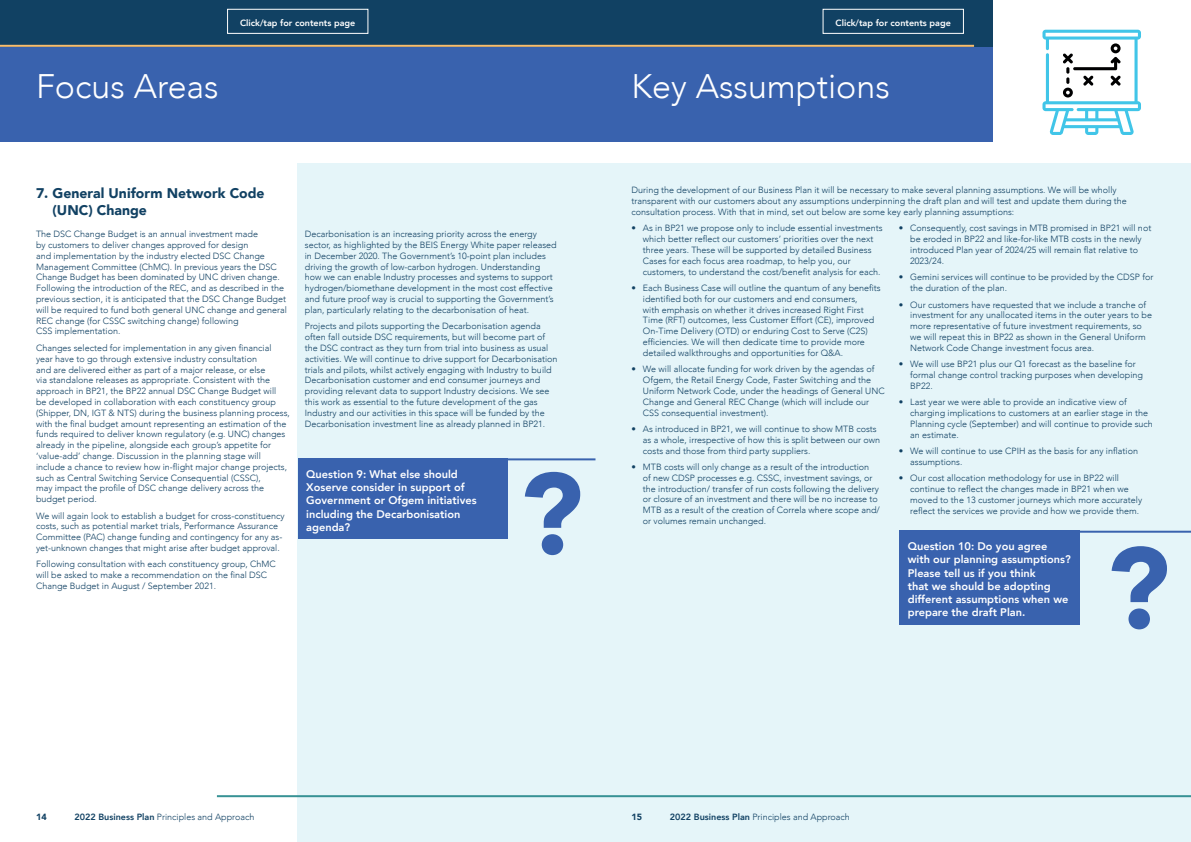
<style>
.page{position:relative;width:1191px;height:842px;background:#fff}
.page>*{position:absolute;margin:0;border:0;box-sizing:border-box;transform-origin:0 0}
.t1{font:300 34px "Avenir";color:#fff}
.t2{font:900 14px/16.8px "Avenir";color:#114163}
.t3{font:800 11px/13.2px "Avenir";color:#fff}
.t4{font:300 9px/10.8px "Avenir";color:#114163}
.t5{font:800 9px "Avenir";color:#fff}
.t6{font:900 9px "Avenir";color:#114163}
.s1{font-weight:800}
</style>
<div class="page">
<div style="left:0;top:0;width:992px;height:142px;background:#3962ae"></div>
<div style="left:298px;top:163px;width:893px;height:679px;background:#e5f5f9"></div>
<div style="left:0;top:0;width:992px;height:47px;background:#114163"></div>
<hr style="left:217px;top:795px;width:974px;height:2px;background:#379295">
<hr style="left:0;top:45px;width:974px;height:2px;background:#f9bd6e">
<svg style="left:1042px;top:30px;width:99px;height:105px"></svg>
<div style="left:298px;top:458px;width:209px;height:81px;background:#3962ae"></div>
<svg style="left:525px;top:472px;width:55px;height:83px"></svg>
<hr style="left:488px;top:458px;width:107px;height:2px;background:#3962ae">
<div style="left:899px;top:531px;width:180px;height:94px;background:#3962ae"></div>
<svg style="left:1111px;top:546px;width:56px;height:83px"></svg>
<hr style="left:1046px;top:531px;width:145px;height:2px;background:#3962ae">
<div style="left:227px;top:9px;width:141px;height:25px;border:1px solid #fff"></div>
<div style="left:822px;top:9px;width:142px;height:25px;border:1px solid #fff"></div>
<p class="t5" style="left:240px;top:16px;width:117px">Click/tap for contents page</p>
<p class="t5" style="left:835px;top:16px;width:117px">Click/tap for contents page</p>
<h1 class="t1" style="left:36px;top:66px;width:184px">Focus Areas</h1>
<h1 class="t1" style="left:631px;top:66px;width:260px">Key Assumptions</h1>
<h2 class="t2" style="left:53px;top:185px;width:214px;text-indent:-17px">7. General Uniform Network Code (UNC) Change</h2>
<p class="t4" style="left:36px;top:229px;width:252px">The DSC Change Budget is an annual investment made<br>by customers to deliver changes approved for design<br>and implementation by the industry elected DSC Change Management Committee (ChMC). In previous years the DSC Change Budget has been dominated by UNC driven change.<br>Following the introduction of the REC, and as described in the previous section, it is anticipated that the DSC Change Budget will be required to fund both general UNC change and general REC change (for CSSC switching change) following<br>CSS implementation.</p>
<p class="t4" style="left:36px;top:342px;width:255px">Changes selected for implementation in any given financial year have to go through extensive industry consultation<br>and are delivered either as part of a major release, or else<br>via standalone releases as appropriate. Consistent with the approach in BP21, the BP22 annual DSC Change Budget will<br>be developed in collaboration with each constituency group (Shipper, DN, IGT &amp; NTS) during the business planning process, with the final budget amount representing an estimation of the funds required to deliver known regulatory (e.g. UNC) changes already in the pipeline, alongside each group’s appetite for ‘value-add’ change. Discussion in the planning stage will include a chance to review how in-flight major change projects, such as Central Switching Service Consequential (CSSC),<br>may impact the profile of DSC change delivery across the budget period.</p>
<p class="t4" style="left:36px;top:510px;width:250px">We will again look to establish a budget for cross-constituency costs, such as potential market trials, Performance Assurance Committee (PAC) change funding and contingency for any as&shy;yet-unknown changes that might arise after budget approval.</p>
<p class="t4" style="left:36px;top:559px;width:241px">Following consultation with each constituency group, ChMC will be asked to make a recommendation on the final DSC<br>Change Budget in August / September 2021.</p>
<p class="t4" style="left:305px;top:229px;width:253px">Decarbonisation is an increasing priority across the energy sector, as highlighted by the BEIS Energy White paper released in December 2020. The Government’s 10-point plan includes driving the growth of low-carbon hydrogen. Understanding how we can enable Industry processes and systems to support hydrogen/biomethane development in the most cost effective and future proof way is crucial to supporting the Government’s plan, particularly relating to the decarbonisation of heat.</p>
<p class="t4" style="left:305px;top:321px;width:254px">Projects and pilots supporting the Decarbonisation agenda often fall outside DSC requirements, but will become part of the DSC contract as they turn from trial into business as usual activities. We will continue to drive support for Decarbonisation trials and pilots, whilst actively engaging with Industry to build Decarbonisation customer and end consumer journeys and providing relevant data to support Industry decisions. We see this work as essential to the future development of the gas Industry and our activities in this space will be funded by the Decarbonisation investment line as already planned in BP21.</p>
<p class="t3" style="left:306px;top:467px;width:172px">Question 9: What else should<br>Xoserve consider in support of<br>Government or Ofgem initiatives including the Decarbonisation agenda?</p>
<p class="t4" style="left:631px;top:185px;width:497px">During the development of our Business Plan it will be necessary to make several planning assumptions. We will be wholly transparent with our customers about any assumptions underpinning the draft plan and will test and update them during the consultation process. With that in mind, set out below are some key early planning assumptions:</p>
<p class="t4" style="left:643px;top:223px;width:241px;text-indent:-11px">• As in BP21 we propose only to include essential investments which better reflect our customers’ priorities over the next three years. These will be supported by detailed Business Cases for each focus area roadmap, to help you, our customers, to understand the cost/benefit analysis for each.</p>
<p class="t4" style="left:643px;top:283px;width:239px;text-indent:-11px">• Each Business Case will outline the quantum of any benefits identified both for our customers and end consumers,<br>with emphasis on whether it drives increased Right First Time (RFT) outcomes, less Customer Effort (CE), improved On-Time Delivery (OTD) or enduring Cost to Serve (C2S) efficiencies. We will then dedicate time to provide more detailed walkthroughs and opportunities for Q&amp;A.</p>
<p class="t4" style="left:643px;top:364px;width:243px;text-indent:-11px">• We will allocate funding for work driven by the agendas of Ofgem, the Retail Energy Code, Faster Switching and the Uniform Network Code, under the headings of General UNC Change and General REC Change (which will include our CSS consequential investment).</p>
<p class="t4" style="left:643px;top:423px;width:239px;text-indent:-11px">• As introduced in BP21, we will continue to show MTB costs as a whole, irrespective of how this is split between our own costs and those from third party suppliers.</p>
<p class="t4" style="left:643px;top:462px;width:239px;text-indent:-11px">• MTB costs will only change as a result of the introduction<br>of new CDSP processes e.g. CSSC, investment savings, or the introduction/ transfer of run costs following the delivery or closure of an investment and there will be no increase to MTB as a result of the creation of Correla where scope and/ or volumes remain unchanged.</p>
<p class="t4" style="left:910px;top:223px;width:242px;text-indent:-11px">• Consequently, cost savings in MTB promised in BP21 will not be eroded in BP22 and like-for-like MTB costs in the newly introduced Plan year of 2024/25 will remain flat relative to 2023/24.</p>
<p class="t4" style="left:910px;top:272px;width:245px;text-indent:-11px">• Gemini services will continue to be provided by the CDSP for the duration of the plan.</p>
<p class="t4" style="left:910px;top:299px;width:243px;text-indent:-11px">• Our customers have requested that we include a tranche of investment for any unallocated items in the outer years to be more representative of future investment requirements, so we will repeat this in BP22 as shown in the General Uniform Network Code Change investment focus area.</p>
<p class="t4" style="left:910px;top:359px;width:234px;text-indent:-11px">• We will use BP21 plus our Q1 forecast as the baseline for formal change control tracking purposes when developing<br>BP22.</p>
<p class="t4" style="left:910px;top:397px;width:244px;text-indent:-11px">• Last year we were able to provide an indicative view of charging implications to customers at an earlier stage in the Planning cycle (September) and will continue to provide such an estimate.</p>
<p class="t4" style="left:910px;top:446px;width:229px;text-indent:-11px">• We will continue to use CPIH as the basis for any inflation assumptions.</p>
<p class="t4" style="left:910px;top:473px;width:233px;text-indent:-11px">• Our cost allocation methodology for use in BP22 will continue to reflect the changes made in BP21 when we moved to the 13 customer journeys which more accurately reflect the services we provide and how we provide them.</p>
<p class="t3" style="left:907px;top:540px;width:164px">Question 10: Do you agree with our planning assumptions?<br>Please tell us if you think<br>that we should be adopting different assumptions when we prepare the draft Plan.</p>
<p class="t6" style="left:36px;top:809px;width:12px">14</p>
<p class="t4" style="left:74px;top:812px;width:181px"><span class="s1">2022 Business Plan</span> Principles and Approach</p>
<p class="t6" style="left:631px;top:809px;width:12px">15</p>
<p class="t4" style="left:670px;top:812px;width:181px"><span class="s1">2022 Business Plan</span> Principles and Approach</p>
</div>
